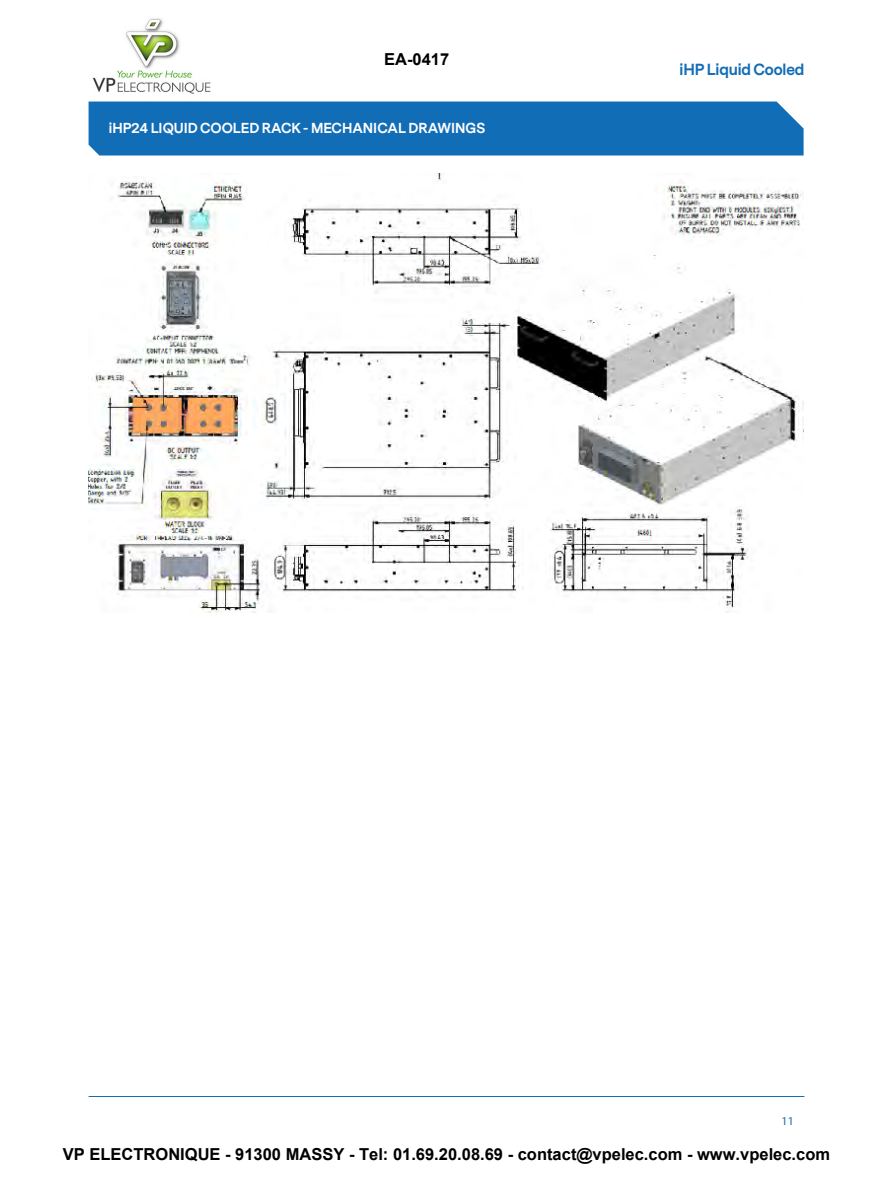
<style>
.page{position:relative;width:893px;height:1188px;background:#fff}
.page>*{position:absolute;margin:0;border:0;box-sizing:border-box;transform-origin:0 0}
.t1{font:700 16.5px "Arial";color:#000}
.t2{font:700 15px "Messina Sans";letter-spacing:-.01em;color:#126db7}
.t3{font:700 13.5px "Messina Sans";color:#fff}
.t4{font:700 12px "Messina Sans";color:#126db7}
</style>
<div class="page">
<hr style="left:89px;top:1096px;width:715px;height:1px;background:#126db7">
<div style="left:89px;top:102px;width:715px;height:54px;background:#126db7"></div>
<img style="left:89px;top:173px;width:714px;height:439px">
<img style="left:92px;top:18px;width:119px;height:76px">
<p class="t1" style="left:384px;top:48px;width:67px">EA-0417</p>
<p class="t3" style="left:109px;top:119px;width:378px">iHP24 LIQUID COOLED RACK - MECHANICAL DRAWINGS</p>
<p class="t2" style="left:680px;top:59px;width:126px">iHP Liquid Cooled</p>
<p class="t4" style="left:781px;top:1114px;width:14px">11</p>
<p class="t1" style="left:63px;top:1143px;width:769px">VP ELECTRONIQUE - 91300 MASSY - Tel: 01.69.20.08.69 - contact@vpelec.com - www.vpelec.com</p>
</div>
